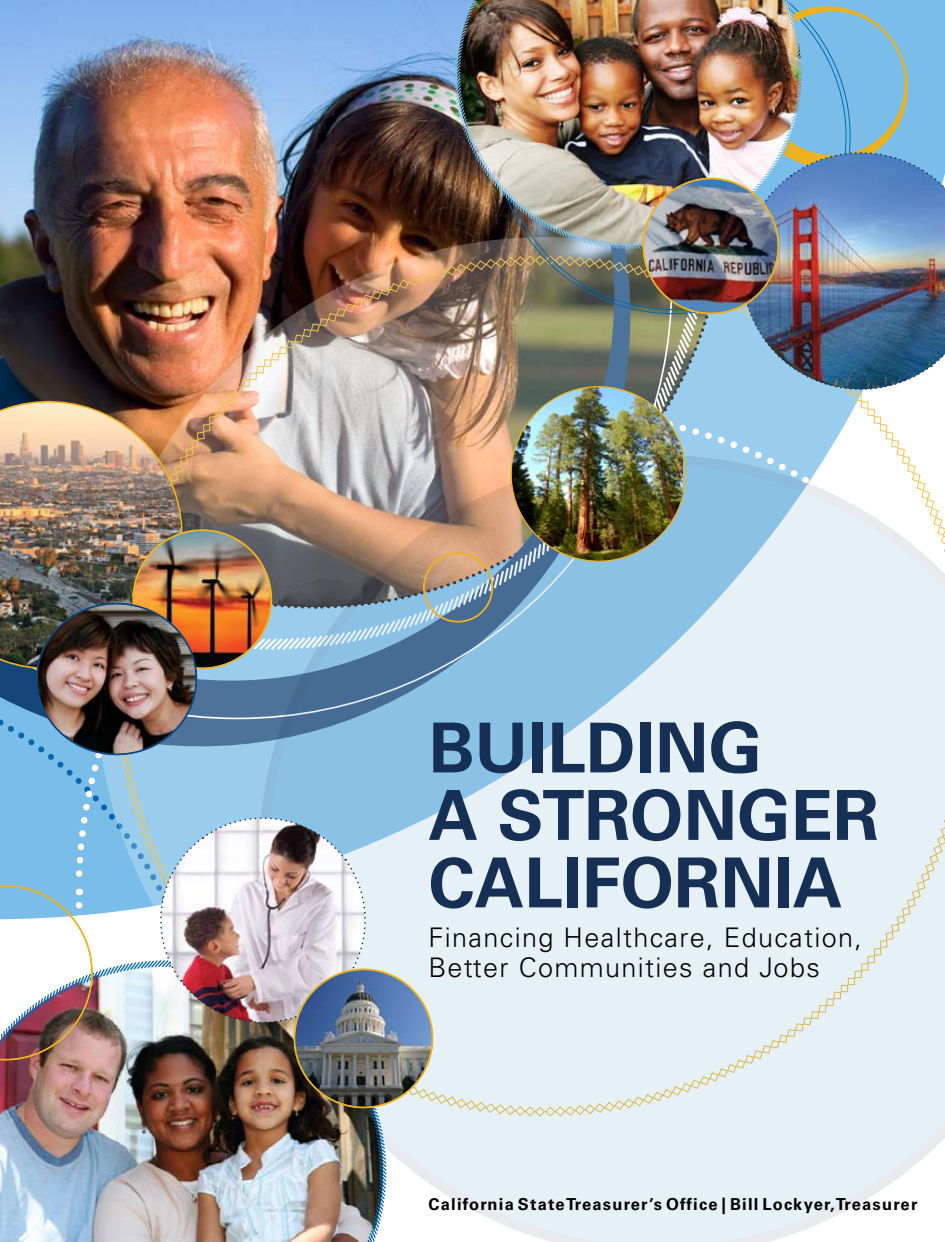
<style>
.page{position:relative;width:945px;height:1242px;background:#fff}
.page>*{position:absolute;margin:0;border:0;box-sizing:border-box;transform-origin:0 0}
.t1{font:700 69px/67.5px "Univers";color:#152f55}
.t2{font:300 27px/30px "Univers";letter-spacing:.05em;color:#000}
.t3{font:700 16.5px "Univers";letter-spacing:.075em;color:#000}
</style>
<div class="page">
<img style="left:0;top:0;width:945px;height:1242px">
<h1 class="t1" style="left:429px;top:715px;width:452px">BUILDING<br>A STRONGER<br>CALIFORNIA</h1>
<h2 class="t2" style="left:429px;top:922px;width:435px">Financing Healthcare, Education,<br>Better Communities and Jobs</h2>
<p class="t3" style="left:429px;top:1195px;width:490px">California State Treasurer’s Office | Bill Lockyer,Treasurer</p>
</div>
